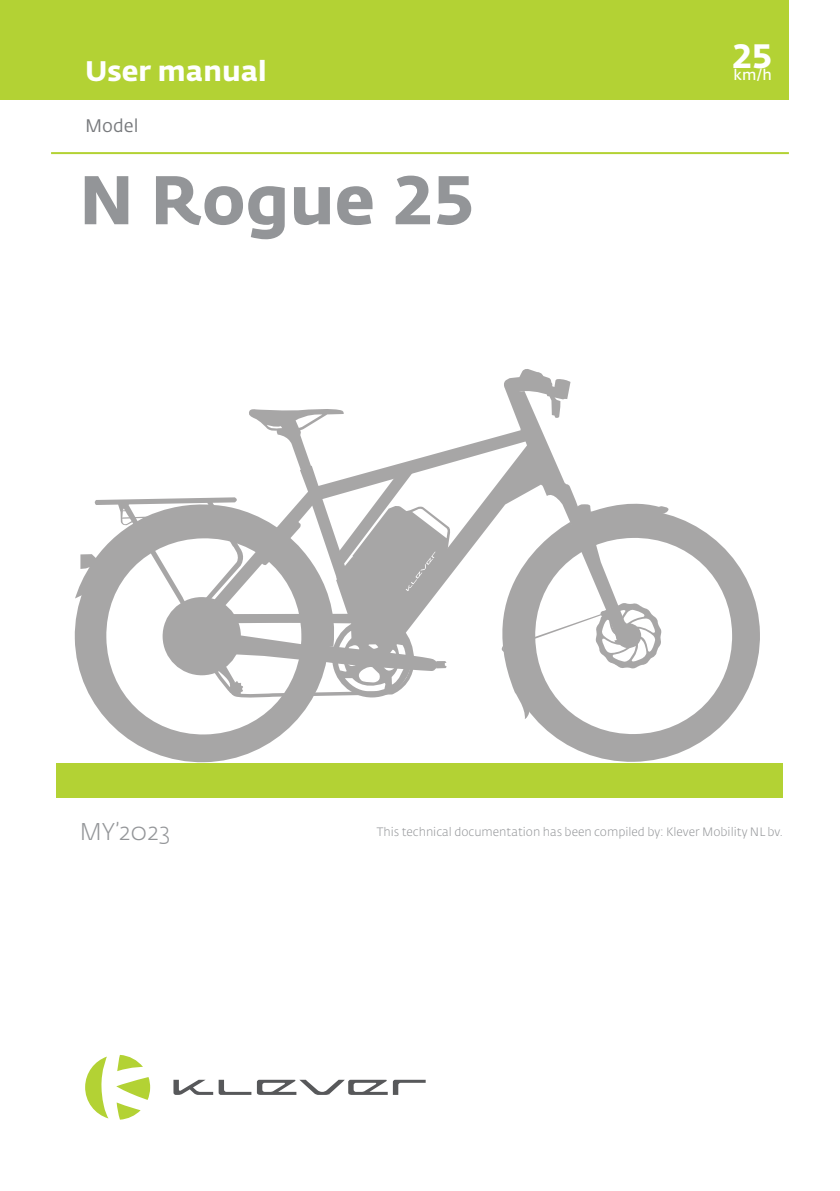
<style>
.page{position:relative;width:840px;height:1191px;background:#fff}
.page>*{position:absolute;margin:0;border:0;box-sizing:border-box;transform-origin:0 0}
.t1{font:700 68px "Fedra Sans Std";color:#939598}
.t2{font:700 33.4px "Fedra Sans Std";color:#fff}
.t3{font:700 28px "Fedra Sans Std";color:#fff}
.t4{font:300 24px "Fedra Sans Std";color:#939598}
.t5{font:18px "Fedra Sans Std";color:#787a7d}
.t6{font:14.8px "Fedra Sans Std";color:#fff}
.t7{font:300 12px "Fedra Sans Std";color:#939598}
</style>
<div class="page">
<svg style="left:74px;top:631px;width:237px;height:132px"></svg>
<svg style="left:641px;top:504px;width:27px;height:4px"></svg>
<svg style="left:451px;top:369px;width:190px;height:205px"></svg>
<svg style="left:502px;top:508px;width:258px;height:254px"></svg>
<svg style="left:467px;top:522px;width:106px;height:197px"></svg>
<svg style="left:75px;top:409px;width:376px;height:292px"></svg>
<svg style="left:116px;top:1077px;width:34px;height:42px"></svg>
<svg style="left:117px;top:1054px;width:26px;height:17px"></svg>
<svg style="left:85px;top:1056px;width:23px;height:62px"></svg>
<svg style="left:257px;top:1079px;width:168px;height:16px"></svg>
<svg style="left:173px;top:1079px;width:78px;height:16px"></svg>
<div style="left:57px;top:763px;width:725px;height:34px;background:#b3d234"></div>
<hr style="left:51px;top:152px;width:737px;height:2px;background:#b3d234">
<div style="left:0;top:0;width:788px;height:99px;background:#b3d234"></div>
<h3 class="t3" style="left:85px;top:54px;width:183px">User manual</h3>
<h3 class="t5" style="left:85px;top:114px;width:55px">Model</h3>
<h1 class="t1" style="left:79px;top:158px;width:395px">N Rogue 25</h1>
<h2 class="t2" style="left:731px;top:35px;width:42px">25</h2>
<p class="t6" style="left:733px;top:66px;width:40px">km/h</p>
<h3 class="t4" style="left:79px;top:816px;width:92px">MY’2023</h3>
<p class="t7" style="left:376px;top:824px;width:407px">This technical documentation has been compiled by: Klever Mobility NL bv.</p>
</div>
